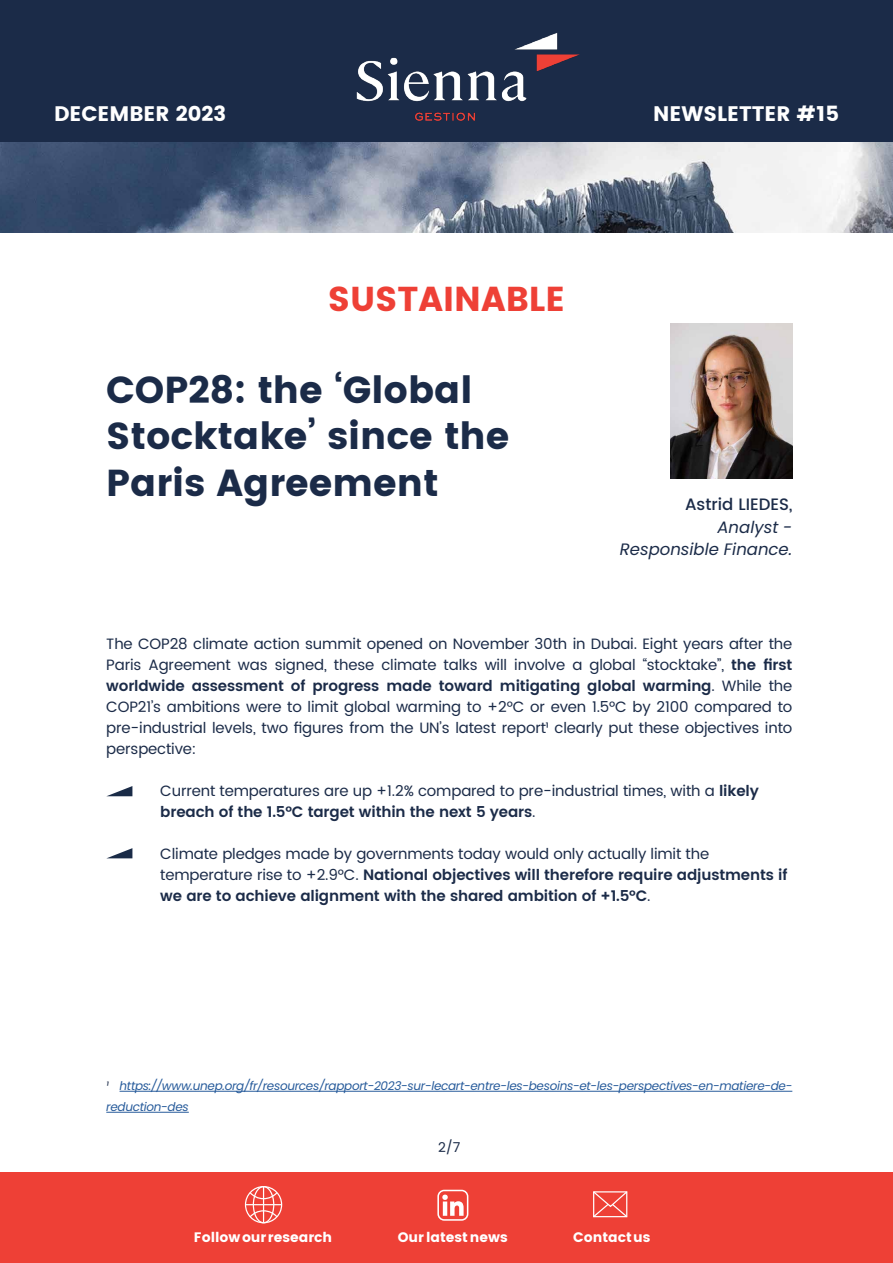
<style>
.page{position:relative;width:893px;height:1263px;background:#fff}
.page>*{position:absolute;margin:0;border:0;box-sizing:border-box;transform-origin:0 0}
.t1{font:700 37.5px/46.5px "Poppins";color:#1b2b48}
.t2{font:700 34.5px "Poppins";color:#ee4036}
.t3{font:700 21px "Poppins";color:#fff}
.t4{font:italic 16.5px/22.5px "Poppins";color:#1b2b48;text-align:right}
.t5{font:500 16.5px "Poppins";color:#1b2b48}
.t6{font:15px/21px "Poppins";letter-spacing:-.01em;color:#1b2b48;text-align:justify}
.t7{font:600 15px/21px "Poppins";letter-spacing:-.01em;color:#1b2b48}
.t8{font:700 13.8px "Poppins";color:#fff}
.t9{font:13.5px "Poppins";color:#1b2b48}
.t10{font:italic 12px/21px "Poppins";letter-spacing:-.025em;color:#275b9b}
.s1{font-weight:600}
.s2{font-weight:400}
.s3{color:#1b2b48}
</style>
<div class="page">
<div style="left:0;top:0;width:893px;height:142px;background:#1b2b48"></div>
<img style="left:356px;top:33px;width:224px;height:88px">
<img style="left:0;top:142px;width:893px;height:91px">
<div style="left:0;top:1172px;width:893px;height:91px;background:#ee4036"></div>
<div style="left:437px;top:1190px;width:31px;height:31px;border:2px solid #fff;border-radius:6px"></div>
<svg style="left:442px;top:1194px;width:22px;height:22px"></svg>
<div style="left:245px;top:1186px;width:37px;height:37px;border:1px solid #fff;border-radius:50%"></div>
<svg style="left:248px;top:1191px;width:31px;height:9px"></svg>
<svg style="left:248px;top:1209px;width:31px;height:10px"></svg>
<div style="left:253px;top:1186px;width:21px;height:37px;border:1px solid #fff;border-radius:50%"></div>
<hr style="left:245px;top:1204px;width:36px;height:1px;background:#fff">
<hr style="left:263px;top:1186px;width:1px;height:37px;background:#fff">
<svg style="left:593px;top:1191px;width:35px;height:27px"></svg>
<img style="left:670px;top:323px;width:122px;height:156px">
<hr style="left:120px;top:1091px;width:672px;height:1px;background:#275b9b">
<hr style="left:106px;top:1112px;width:83px;height:1px;background:#275b9b">
<svg style="left:107px;top:786px;width:25px;height:10px"></svg>
<svg style="left:107px;top:848px;width:25px;height:10px"></svg>
<h3 class="t3" style="left:54px;top:102px;width:174px">DECEMBER 2023</h3>
<h3 class="t3" style="left:653px;top:102px;width:187px">NEWSLETTER #15</h3>
<h2 class="t2" style="left:328px;top:279px;width:239px">SUSTAINABLE</h2>
<h1 class="t1" style="left:106px;top:367px;width:405px">COP28: the ‘Global<br>Stocktake’ since the<br>Paris Agreement</h1>
<p class="t5" style="left:685px;top:492px;width:109px">Astrid LIEDES,</p>
<p class="t4" style="left:620px;top:516px;width:174px">Analyst -<br>Responsible Finance.</p>
<p class="t6" style="left:106px;top:634px;width:688px">The COP28 climate action summit opened on November 30th in Dubai. Eight years after the Paris Agreement was signed, these climate talks will involve a global “stocktake”, <span class="s1">the first worldwide assessment of progress made toward mitigating global warming</span>. While the COP21’s ambitions were to limit global warming to +2°C or even 1.5°C by 2100 compared to pre-industrial levels, two figures from the UN’s latest report¹ clearly put these objectives into perspective:</p>
<p class="t6" style="left:160px;top:781px;width:600px">Current temperatures are up +1.2% compared to pre-industrial times, with a <span class="s1">likely breach of the 1.5°C target within the next 5 years</span>.</p>
<p class="t7" style="left:160px;top:844px;width:629px"><span class="s2">Climate pledges made by governments today would only actually limit the temperature rise to +2.9°C.</span> National objectives will therefore require adjustments if we are to achieve alignment with the shared ambition of +1.5°C<span class="s2">.</span></p>
<p class="t10" style="left:106px;top:1076px;width:687px"><span class="s3">¹</span> https://www.unep.org/fr/resources/rapport-2023-sur-lecart-entre-les-besoins-et-les-perspectives-en-matiere-de&shy;reduction-des</p>
<p class="t9" style="left:438px;top:1137px;width:24px">2/7</p>
<p class="t8" style="left:194px;top:1229px;width:140px">Follow our research</p>
<p class="t8" style="left:398px;top:1229px;width:111px">Our latest news</p>
<p class="t8" style="left:573px;top:1229px;width:79px">Contact us</p>
</div>
